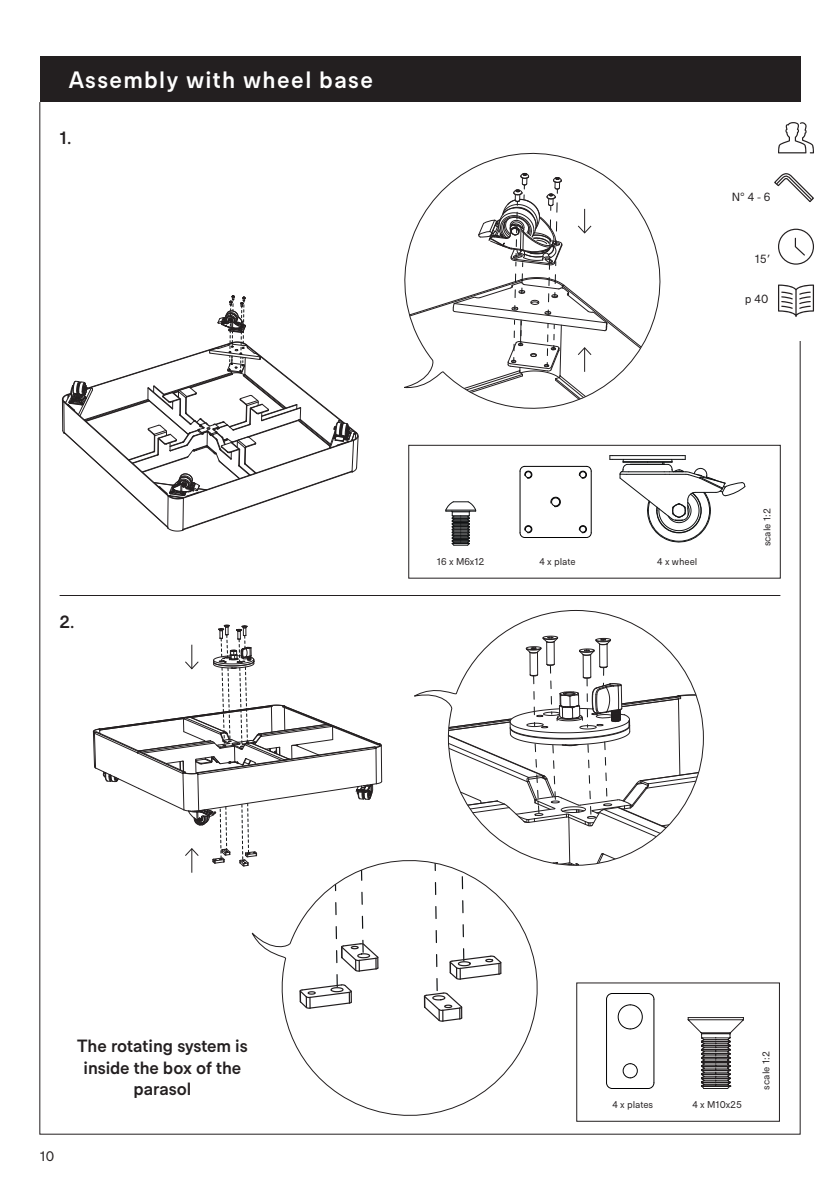
<style>
.page{position:relative;width:840px;height:1191px;background:#fff}
.page>*{position:absolute;margin:0;border:0;box-sizing:border-box;transform-origin:0 0}
.t1{font:500 24px "Extremis Compakt";letter-spacing:.06em;color:#fff}
.t2{font:500 18px/21.6px "Extremis Compakt";color:#231f20;text-align:center}
.t3{font:14px "Extremis Compakt";color:#231f20}
.t4{font:12px "Extremis Compakt";color:#231f20}
.t5{font:10px "Extremis Compakt";color:#231f20}
</style>
<div class="page">
<hr style="left:60px;top:595px;width:720px;height:1px;background:#231f20">
<svg style="left:778px;top:122px;width:35px;height:31px"></svg>
<div style="left:40px;top:57px;width:759px;height:45px;background:#231f20"></div>
<svg style="left:778px;top:229px;width:35px;height:36px"></svg>
<svg style="left:778px;top:284px;width:35px;height:33px"></svg>
<svg style="left:283px;top:860px;width:207px;height:256px"></svg>
<svg style="left:774px;top:173px;width:40px;height:30px"></svg>
<svg style="left:93px;top:625px;width:289px;height:384px"></svg>
<svg style="left:62px;top:295px;width:296px;height:236px"></svg>
<div style="left:408px;top:445px;width:372px;height:133px;border:1px solid #231f20"></div>
<svg style="left:445px;top:501px;width:31px;height:45px"></svg>
<svg style="left:609px;top:455px;width:3px;height:5px"></svg>
<hr style="left:612px;top:455px;width:70px;height:1px;background:#111314">
<hr style="left:612px;top:459px;width:70px;height:1px;background:#111314">
<svg style="left:619px;top:455px;width:125px;height:88px"></svg>
<svg style="left:404px;top:173px;width:257px;height:236px"></svg>
<svg style="left:581px;top:526px;width:10px;height:11px"></svg>
<svg style="left:519px;top:526px;width:11px;height:11px"></svg>
<svg style="left:519px;top:466px;width:11px;height:12px"></svg>
<svg style="left:581px;top:466px;width:10px;height:12px"></svg>
<hr style="left:524px;top:466px;width:62px;height:1px;background:#000001">
<hr style="left:590px;top:471px;width:1px;height:62px;background:#000001">
<hr style="left:524px;top:537px;width:62px;height:1px;background:#000001">
<hr style="left:519px;top:471px;width:1px;height:62px;background:#000001">
<svg style="left:550px;top:496px;width:10px;height:11px"></svg>
<div style="left:579px;top:525px;width:7px;height:8px;border:1px solid #000001;border-radius:3px"></div>
<div style="left:524px;top:525px;width:8px;height:8px;border:1px solid #000001;border-radius:3px"></div>
<div style="left:524px;top:471px;width:8px;height:7px;border:1px solid #000001;border-radius:3px"></div>
<div style="left:579px;top:471px;width:7px;height:7px;border:1px solid #000001;border-radius:3px"></div>
<svg style="left:412px;top:610px;width:240px;height:255px"></svg>
<hr style="left:612px;top:1088px;width:36px;height:1px;background:#000001">
<svg style="left:414px;top:635px;width:329px;height:453px"></svg>
<h1 class="t1" style="left:69px;top:65px;width:305px">Assembly with wheel base</h1>
<h2 class="t2" style="left:60px;top:127px;width:14px">1.</h2>
<p class="t4" style="left:731px;top:190px;width:40px">N° 4 - 6</p>
<p class="t4" style="left:754px;top:252px;width:17px">15’</p>
<p class="t4" style="left:744px;top:291px;width:25px">p 40</p>
<h2 class="t2" style="left:60px;top:610px;width:16px">2.</h2>
<p class="t5" style="left:436px;top:555px;width:49px">16 x M6x12</p>
<p class="t5" style="left:539px;top:555px;width:38px">4 x plate</p>
<p class="t5" style="left:657px;top:555px;width:42px">4 x wheel</p>
<p class="t5" style="left:760px;top:546px;width:40px;rotate:-90deg">scale 1:2</p>
<h3 class="t3" style="left:40px;top:1148px;width:16px">10</h3>
<h2 class="t2" style="left:77px;top:1034px;width:172px">The rotating system is inside the box of the parasol</h2>
<p class="t5" style="left:612px;top:1098px;width:42px">4 x plates</p>
<p class="t5" style="left:692px;top:1098px;width:51px">4 x M10x25</p>
<p class="t5" style="left:759px;top:1089px;width:40px;rotate:-90deg">scale 1:2</p>
</div>
